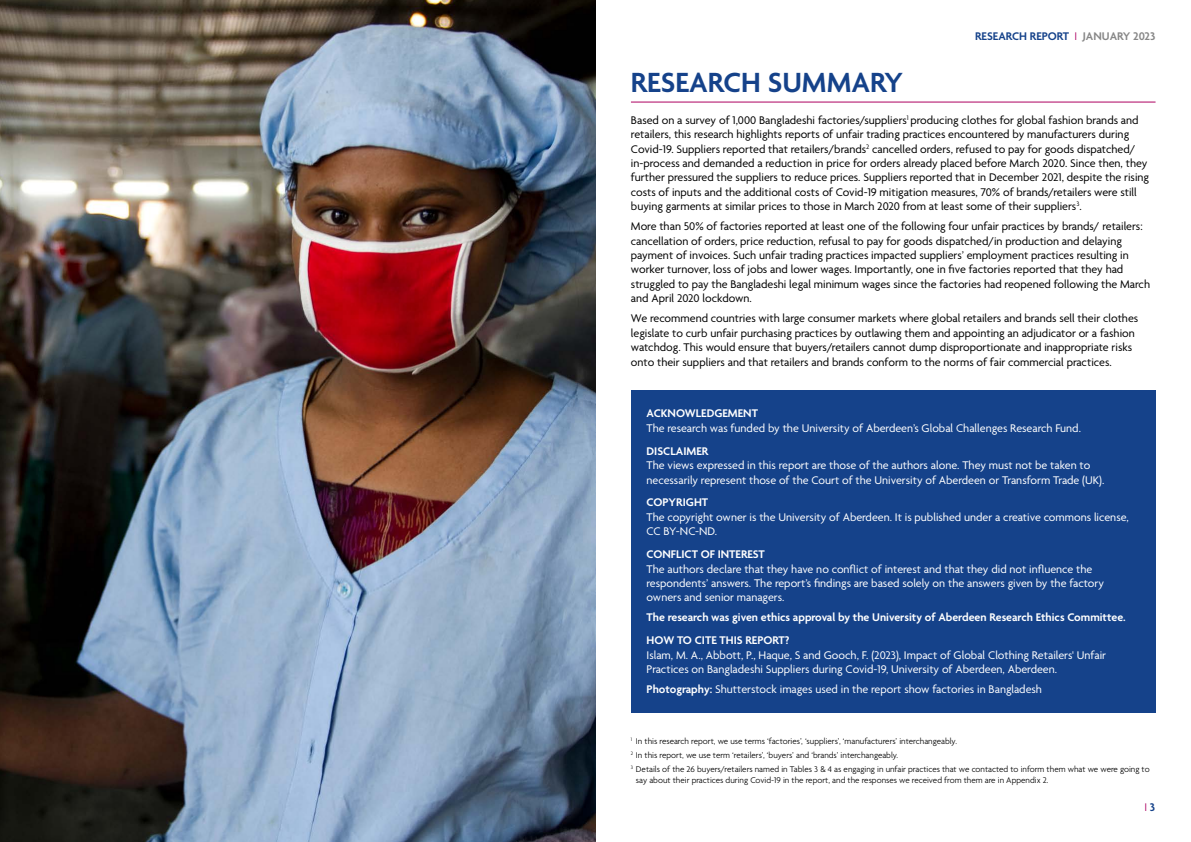
<style>
.page{position:relative;width:1191px;height:842px;background:#fff}
.page>*{position:absolute;margin:0;border:0;box-sizing:border-box;transform-origin:0 0}
.Main_Section_Header{font:600 30px "Agenda";color:#15428a}
.Body_Text__After_Hea{font:12px/14.4px "Agenda";color:#000}
.Blue_Box_Body_Text{font:12px/14.4px "Agenda";color:#fff}
.Body_Text{font:12px/14.4px "Agenda";color:#000}
.Blue_Box_Bold_Sub_Te{font:600 12px "Agenda";color:#fff}
.Blue_Box_-_Header{font:600 12px "Agenda";color:#fff}
.t1{font:600 12px "Agenda";color:#15428a}
.t2{font:300 12px "Agenda";color:#ad0061}
.Superscript_Explanat{font:300 9px/10.8px "Agenda";color:#000}
.s1{font-weight:300;color:#ad0061}
.s2{color:#878787}
.s3{font-weight:600}
.s4{font-weight:600;color:#15428a}
</style>
<div class="page">
<img style="left:0;top:0;width:595px;height:842px">
<div style="left:631px;top:389px;width:524px;height:323px;background:#15428a"></div>
<hr style="left:631px;top:102px;width:524px;height:1px;background:#ad0061">
<p class="t1" style="left:975px;top:29px;width:182px">RESEARCH REPORT <span class="s1">I</span> <span class="s2">JANUARY 2023</span></p>
<h1 class="Main_Section_Header" style="left:631px;top:67px;width:274px">RESEARCH SUMMARY</h1>
<p class="Body_Text" style="left:631px;top:113px;width:520px">Based on a survey of 1,000 Bangladeshi factories/suppliers<sup>1</sup> producing clothes for global fashion brands and retailers, this research highlights reports of unfair trading practices encountered by manufacturers during Covid-19. Suppliers reported that retailers/brands<sup>2</sup> cancelled orders, refused to pay for goods dispatched/ in-process and demanded a reduction in price for orders already placed before March 2020. Since then, they further pressured the suppliers to reduce prices. Suppliers reported that in December 2021, despite the rising costs of inputs and the additional costs of Covid-19 mitigation measures, 70% of brands/retailers were still buying garments at similar prices to those in March 2020 from at least some of their suppliers<sup>3</sup>.</p>
<p class="Body_Text__After_Hea" style="left:631px;top:220px;width:521px">More than 50% of factories reported at least one of the following four unfair practices by brands/ retailers: cancellation of orders, price reduction, refusal to pay for goods dispatched/in production and delaying payment of invoices. Such unfair trading practices impacted suppliers’ employment practices resulting in worker turnover, loss of jobs and lower wages. Importantly, one in five factories reported that they had struggled to pay the Bangladeshi legal minimum wages since the factories had reopened following the March and April 2020 lockdown.</p>
<p class="Body_Text__After_Hea" style="left:631px;top:312px;width:509px">We recommend countries with large consumer markets where global retailers and brands sell their clothes legislate to curb unfair purchasing practices by outlawing them and appointing an adjudicator or a fashion watchdog. This would ensure that buyers/retailers cannot dump disproportionate and inappropriate risks onto their suppliers and that retailers and brands conform to the norms of fair commercial practices.</p>
<h2 class="Blue_Box_-_Header" style="left:646px;top:407px;width:113px">ACKNOWLEDGEMENT</h2>
<p class="Blue_Box_Body_Text" style="left:646px;top:422px;width:436px">The research was funded by the University of Aberdeen’s Global Challenges Research Fund.</p>
<h2 class="Blue_Box_-_Header" style="left:646px;top:444px;width:63px">DISCLAIMER</h2>
<p class="Blue_Box_Body_Text" style="left:646px;top:459px;width:459px">The views expressed in this report are those of the authors alone. They must not be taken to necessarily represent those of the Court of the University of Aberdeen or Transform Trade (UK).</p>
<h2 class="Blue_Box_-_Header" style="left:646px;top:496px;width:63px">COPYRIGHT</h2>
<p class="Blue_Box_Body_Text" style="left:646px;top:511px;width:484px">The copyright owner is the University of Aberdeen. It is published under a creative commons license,<br>CC BY-NC-ND.</p>
<h2 class="Blue_Box_-_Header" style="left:646px;top:548px;width:120px">CONFLICT OF INTEREST</h2>
<p class="Blue_Box_Body_Text" style="left:646px;top:562px;width:459px">The authors declare that they have no conflict of interest and that they did not influence the respondents’ answers. The report’s findings are based solely on the answers given by the factory owners and senior managers.</p>
<p class="Blue_Box_Bold_Sub_Te" style="left:646px;top:611px;width:481px">The research was given ethics approval by the University of Aberdeen Research Ethics Committee.</p>
<h2 class="Blue_Box_-_Header" style="left:646px;top:634px;width:144px">HOW TO CITE THIS REPORT?</h2>
<p class="Blue_Box_Body_Text" style="left:646px;top:648px;width:461px">Islam, M. A., Abbott, P., Haque, S and Gooch, F. (2023), Impact of Global Clothing Retailers' Unfair<br>Practices on Bangladeshi Suppliers during Covid-19, University of Aberdeen, Aberdeen.</p>
<p class="Blue_Box_Body_Text" style="left:646px;top:683px;width:397px"><span class="s3">Photography:</span> Shutterstock images used in the report show factories in Bangladesh</p>
<p class="Superscript_Explanat" style="left:631px;top:737px;width:328px"><sup>1</sup> In this research report, we use terms ‘factories’, ‘suppliers’, ‘manufacturers’ interchangeably.</p>
<p class="Superscript_Explanat" style="left:631px;top:750px;width:269px"><sup>2</sup> In this report, we use term ‘retailers’, ‘buyers’ and ‘brands’ interchangeably.</p>
<p class="Superscript_Explanat" style="left:636px;top:764px;width:515px;text-indent:-5px"><sup>3</sup> Details of the 26 buyers/retailers named in Tables 3 &amp; 4 as engaging in unfair practices that we contacted to inform them what we were going to say about their practices during Covid-19 in the report, and the responses we received from them are in Appendix 2.</p>
<p class="t2" style="left:1144px;top:800px;width:12px">I <span class="s4">3</span></p>
</div>
